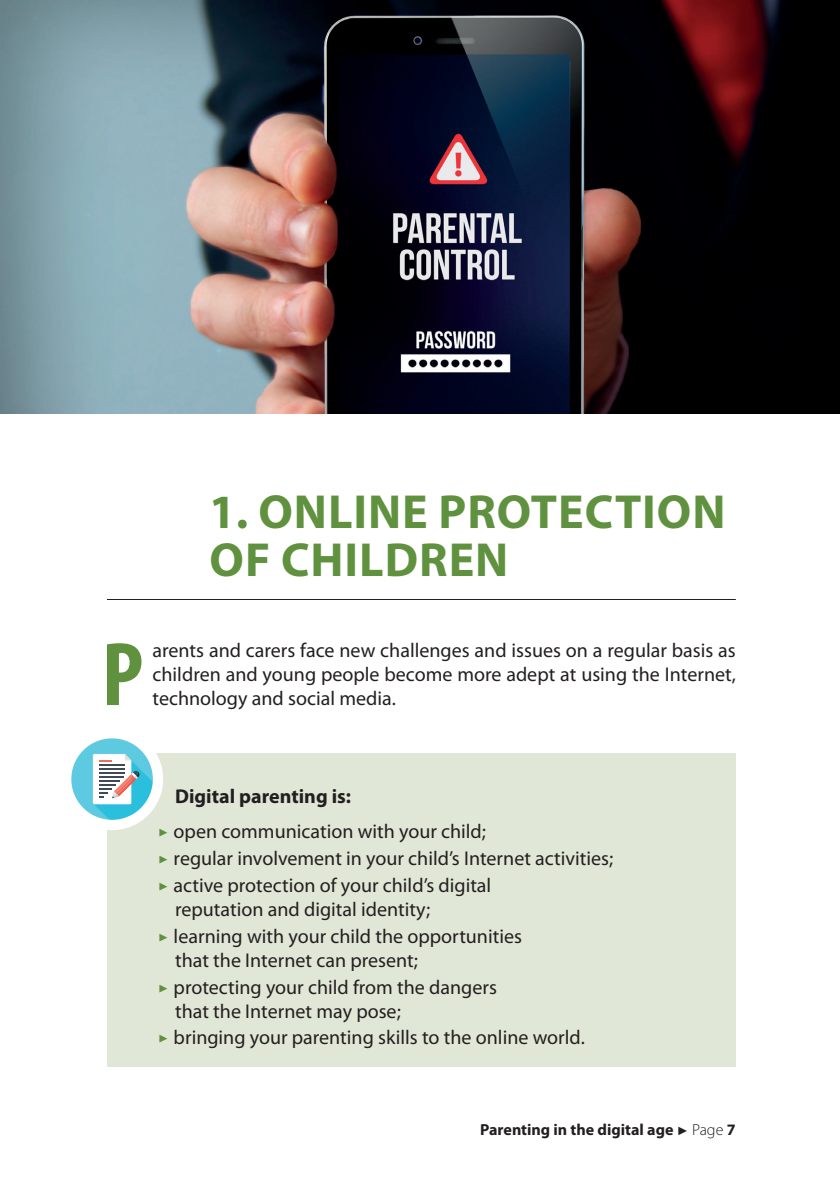
<style>
.page{position:relative;width:840px;height:1191px;background:#fff}
.page>*{position:absolute;margin:0;border:0;box-sizing:border-box;transform-origin:0 0}
.t1{font:700 condensed 91.2px "Myriad Pro";color:#5f913e}
.t2{font:700 48px/48px "Myriad Pro";letter-spacing:.02em;color:#5f913e}
.t3{font:20px/24px "Myriad Pro";color:#231f20}
.t4{font:700 20px "Myriad Pro";color:#231f20}
.t5{font:700 16px "Myriad Pro";color:#231f20}
.s1{color:#5f913e}
.s2{font-family:"Arial";font-weight:400;font-size:12px}
.s3{font-weight:300}
</style>
<div class="page">
<hr style="left:107px;top:599px;width:628px;height:1px;background:#231f20">
<div style="left:107px;top:753px;width:628px;height:89px;background:#e1e7d7"></div>
<div style="left:107px;top:842px;width:628px;height:113px;background:#e1e7d7"></div>
<div style="left:107px;top:944px;width:628px;height:112px;background:#e1e7d7"></div>
<div style="left:107px;top:995px;width:628px;height:71px;background:#e1e7d7"></div>
<img style="left:0;top:0;width:839px;height:413px">
<svg style="left:66px;top:733px;width:92px;height:92px;fill:#5ecae2"></svg>
<svg style="left:93px;top:754px;width:64px;height:71px"></svg>
<div style="left:61px;top:728px;width:102px;height:102px;border:10px solid #fff;border-radius:50%"></div>
<h2 class="t2" style="left:209px;top:486px;width:517px">1. ONLINE PROTECTION<br>OF CHILDREN</h2>
<h1 class="t1" style="left:102px;top:617px;width:43px">P</h1>
<p class="t3" style="left:152px;top:638px;width:584px;text-align:justify">arents and carers face new challenges and issues on a regular basis as children and young people become more adept at using the Internet, technology and social media.</p>
<p class="t4" style="left:175px;top:783px;width:177px">Digital parenting is:</p>
<p class="t3" style="left:158px;top:819px;width:329px"><span class="s1">✓</span> open communication with your child;</p>
<p class="t3" style="left:158px;top:846px;width:456px"><span class="s1">✓</span> regular involvement in your child’s Internet activities;</p>
<p class="t3" style="left:175px;top:872px;width:317px;text-indent:-17px"><span class="s1">✓</span> active protection of your child’s digital reputation and digital identity;</p>
<p class="t3" style="left:175px;top:923px;width:348px;text-indent:-17px"><span class="s1">✓</span> learning with your child the opportunities that the Internet can present;</p>
<p class="t3" style="left:175px;top:974px;width:323px;text-indent:-17px"><span class="s1">✓</span> protecting your child from the dangers that the Internet may pose;</p>
<p class="t3" style="left:158px;top:1025px;width:428px"><span class="s1">✓</span> bringing your parenting skills to the online world.</p>
<p class="t5" style="left:480px;top:1119px;width:257px">Parenting in the digital age <span class="s2">►</span> <span class="s3">Page</span> 7</p>
</div>
